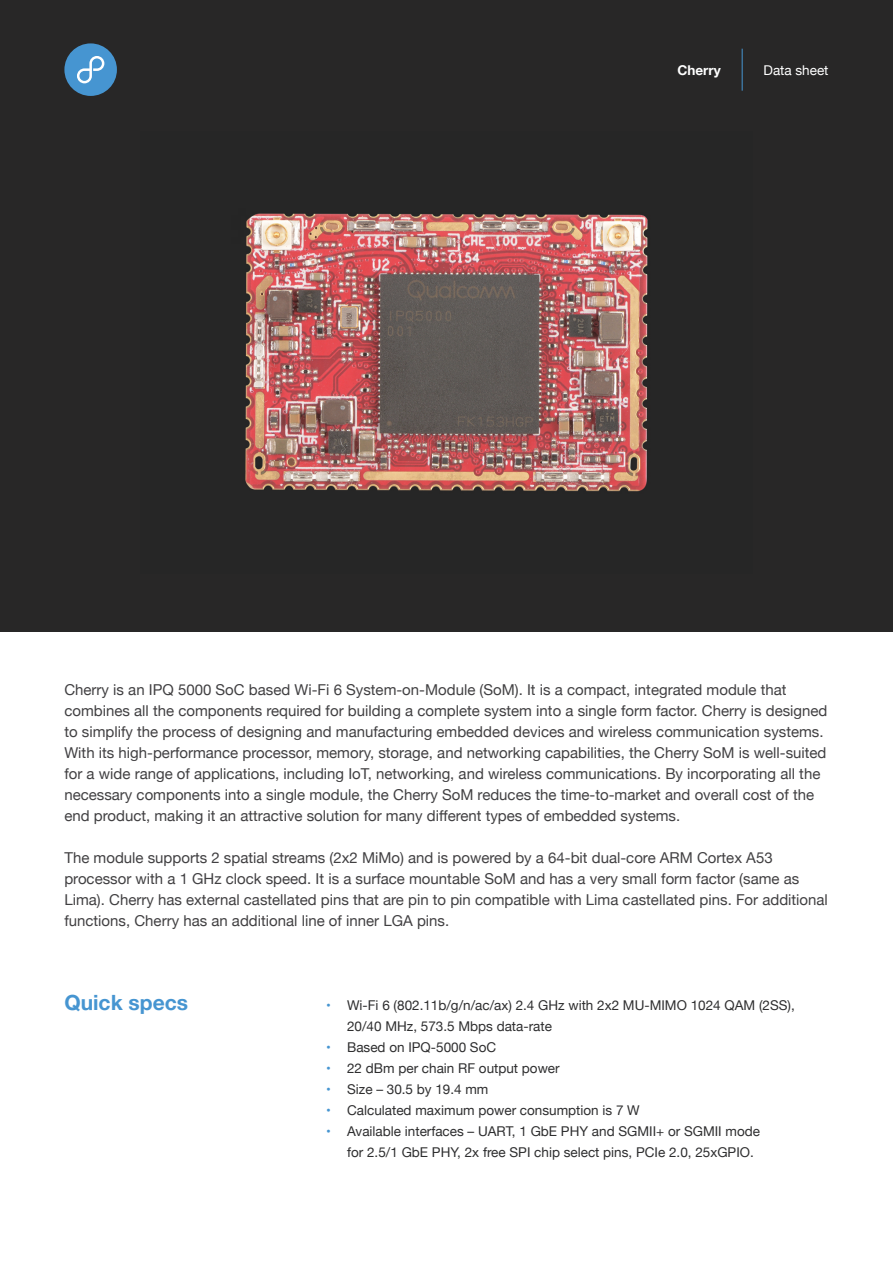
<style>
.page{position:relative;width:893px;height:1263px;background:#fff}
.page>*{position:absolute;margin:0;border:0;box-sizing:border-box;transform-origin:0 0}
.t1{font:700 21px "Helvetica Neue";color:#4695d1}
.t2{font:15px/21px "Helvetica Neue";color:#414042}
.t3{font:13.5px/21px "Helvetica Neue";color:#2e2e2f}
.t4{font:13.5px "Helvetica Neue";color:#fff}
.t5{font:700 13.5px "Helvetica Neue";color:#fff}
.s1{color:#4695d1}
</style>
<div class="page">
<div style="left:0;top:0;width:893px;height:631px;background:#282727"></div>
<div style="left:64px;top:43px;width:53px;height:53px;background:#4695d1;border-radius:50%"></div>
<svg style="left:77px;top:56px;width:27px;height:27px"></svg>
<hr style="left:742px;top:49px;width:1px;height:42px;background:#4695d1">
<img style="left:245px;top:213px;width:403px;height:279px">
<p class="t5" style="left:677px;top:59px;width:45px">Cherry</p>
<p class="t4" style="left:763px;top:60px;width:67px">Data sheet</p>
<p class="t2" style="left:64px;top:679px;width:764px">Cherry is an IPQ 5000 SoC based Wi-Fi 6 System-on-Module (SoM). It is a compact, integrated module that combines all the components required for building a complete system into a single form factor. Cherry is designed to simplify the process of designing and manufacturing embedded devices and wireless communication systems.<br>With its high-performance processor, memory, storage, and networking capabilities, the Cherry SoM is well-suited for a wide range of applications, including IoT, networking, and wireless communications. By incorporating all the necessary components into a single module, the Cherry SoM reduces the time-to-market and overall cost of the end product, making it an attractive solution for many different types of embedded systems.</p>
<p class="t2" style="left:64px;top:847px;width:765px">The module supports 2 spatial streams (2x2 MiMo) and is powered by a 64-bit dual-core ARM Cortex A53 processor with a 1 GHz clock speed. It is a surface mountable SoM and has a very small form factor (same as Lima). Cherry has external castellated pins that are pin to pin compatible with Lima castellated pins. For additional functions, Cherry has an additional line of inner LGA pins.</p>
<h1 class="t1" style="left:64px;top:985px;width:125px">Quick specs</h1>
<p class="t3" style="left:347px;top:995px;width:449px;text-indent:-21px"><span class="s1">•</span> Wi-Fi 6 (802.11b/g/n/ac/ax) 2.4 GHz with 2x2 MU-MIMO 1024 QAM (2SS),<br>20/40 MHz, 573.5 Mbps data-rate</p>
<p class="t3" style="left:326px;top:1037px;width:172px"><span class="s1">•</span> Based on IPQ-5000 SoC</p>
<p class="t3" style="left:326px;top:1058px;width:235px"><span class="s1">•</span> 22 dBm per chain RF output power</p>
<p class="t3" style="left:326px;top:1079px;width:164px"><span class="s1">•</span> Size – 30.5 by 19.4 mm</p>
<p class="t3" style="left:326px;top:1100px;width:315px"><span class="s1">•</span> Calculated maximum power consumption is 7 W</p>
<p class="t3" style="left:347px;top:1121px;width:414px;text-indent:-21px"><span class="s1">•</span> Available interfaces – UART, 1 GbE PHY and SGMII+ or SGMII mode for 2.5/1 GbE PHY, 2x free SPI chip select pins, PCIe 2.0, 25xGPIO.</p>
</div>
